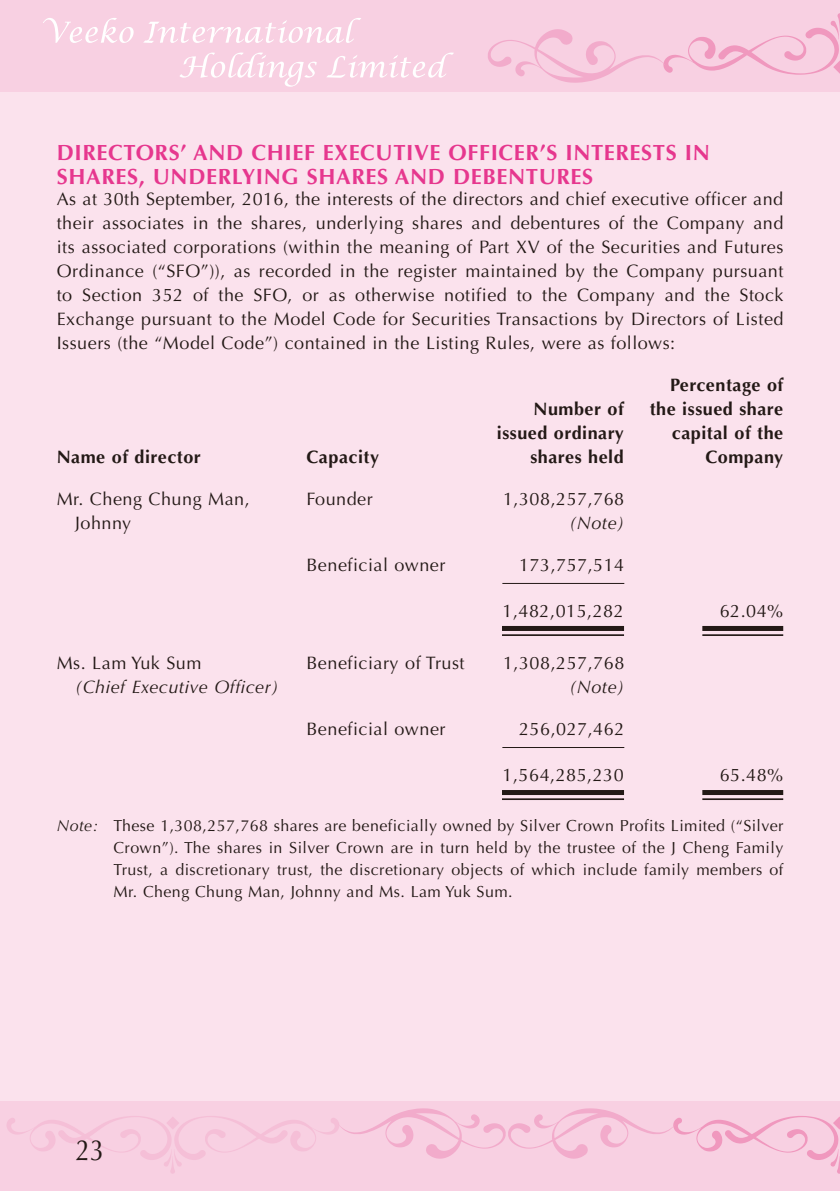
<style>
.page{position:relative;width:840px;height:1191px;background:#fff}
.page>*{position:absolute;margin:0;border:0;box-sizing:border-box;transform-origin:0 0}
.t1{font:29.2px "Optima LT Std";color:#231916;scale:.88 1}
.t2{font:700 22px/24px "Optima LT Std";letter-spacing:.03em;color:#e6378e}
.t3{font:18px/24px "Optima LT Std";letter-spacing:.03em;color:#231916;text-align:justify}
.t4{font:700 18px "Optima LT Std";letter-spacing:.03em;color:#231916}
.t5{font:italic 18px "Optima LT Std";letter-spacing:.03em;color:#231916}
.t6{font:16px/22px "Optima LT Std";letter-spacing:.03em;color:#231916;text-align:justify}
.s1{font-style:italic}
</style>
<div class="page">
<div style="left:0;top:0;width:839px;height:1191px;background:#fbe2ed"></div>
<div style="left:0;top:0;width:839px;height:92px;background:#f8d0e2"></div>
<div style="left:0;top:1101px;width:839px;height:90px;background:#f8d0e2"></div>
<svg style="left:7px;top:1108px;width:832px;height:66px"></svg>
<svg style="left:488px;top:13px;width:351px;height:70px"></svg>
<svg style="left:43px;top:18px;width:90px;height:25px"></svg>
<svg style="left:143px;top:18px;width:218px;height:25px"></svg>
<svg style="left:180px;top:53px;width:136px;height:34px"></svg>
<svg style="left:327px;top:53px;width:127px;height:25px"></svg>
<hr style="left:502px;top:583px;width:122px;height:1px;background:#231916">
<div style="left:501px;top:626px;width:122px;height:5px;background:#231916"></div>
<hr style="left:501px;top:634px;width:122px;height:2px;background:#231916">
<div style="left:702px;top:626px;width:80px;height:5px;background:#231916"></div>
<hr style="left:702px;top:634px;width:80px;height:2px;background:#231916">
<hr style="left:502px;top:747px;width:122px;height:1px;background:#231916">
<div style="left:501px;top:790px;width:122px;height:5px;background:#231916"></div>
<hr style="left:501px;top:798px;width:122px;height:2px;background:#231916">
<div style="left:702px;top:790px;width:80px;height:5px;background:#231916"></div>
<hr style="left:702px;top:798px;width:80px;height:2px;background:#231916">
<p class="t2" style="left:57px;top:141px;width:654px">DIRECTORS’ AND CHIEF EXECUTIVE OFFICER’S INTERESTS IN<br>SHARES, UNDERLYING SHARES AND DEBENTURES</p>
<p class="t3" style="left:57px;top:187px;width:727px">As at 30th September, 2016, the interests of the directors and chief executive officer and their associates in the shares, underlying shares and debentures of the Company and its associated corporations (within the meaning of Part XV of the Securities and Futures Ordinance (“SFO”)), as recorded in the register maintained by the Company pursuant to Section 352 of the SFO, or as otherwise notified to the Company and the Stock Exchange pursuant to the Model Code for Securities Transactions by Directors of Listed Issuers (the “Model Code”) contained in the Listing Rules, were as follows:</p>
<p class="t4" style="left:670px;top:374px;width:114px">Percentage of</p>
<p class="t4" style="left:533px;top:398px;width:92px">Number of</p>
<p class="t4" style="left:649px;top:398px;width:135px">the issued share</p>
<p class="t4" style="left:496px;top:422px;width:128px">issued ordinary</p>
<p class="t4" style="left:671px;top:422px;width:113px">capital of the</p>
<p class="t4" style="left:57px;top:446px;width:146px">Name of director</p>
<p class="t4" style="left:306px;top:446px;width:74px">Capacity</p>
<p class="t4" style="left:530px;top:446px;width:95px">shares held</p>
<p class="t4" style="left:705px;top:446px;width:79px">Company</p>
<p class="t3" style="left:57px;top:487px;width:194px">Mr. Cheng Chung Man,</p>
<p class="t3" style="left:306px;top:487px;width:68px">Founder</p>
<p class="t3" style="left:502px;top:487px;width:123px">1,308,257,768</p>
<p class="t3" style="left:75px;top:511px;width:58px">Johnny</p>
<p class="t5" style="left:569px;top:512px;width:56px">(Note)</p>
<p class="t3" style="left:306px;top:553px;width:140px">Beneficial owner</p>
<p class="t3" style="left:519px;top:553px;width:107px">173,757,514</p>
<p class="t3" style="left:502px;top:599px;width:123px">1,482,015,282</p>
<p class="t3" style="left:719px;top:599px;width:65px">62.04%</p>
<p class="t3" style="left:57px;top:651px;width:146px">Ms. Lam Yuk Sum</p>
<p class="t3" style="left:306px;top:651px;width:159px">Beneficiary of Trust</p>
<p class="t3" style="left:503px;top:651px;width:123px">1,308,257,768</p>
<p class="t5" style="left:75px;top:676px;width:204px">(Chief Executive Officer)</p>
<p class="t5" style="left:569px;top:676px;width:56px">(Note)</p>
<p class="t3" style="left:306px;top:717px;width:140px">Beneficial owner</p>
<p class="t3" style="left:519px;top:717px;width:107px">256,027,462</p>
<p class="t3" style="left:502px;top:763px;width:123px">1,564,285,230</p>
<p class="t3" style="left:719px;top:763px;width:65px">65.48%</p>
<p class="t6" style="left:113px;top:815px;width:671px;text-indent:-57px"><span class="s1">Note:</span> These 1,308,257,768 shares are beneficially owned by Silver Crown Profits Limited (“Silver Crown”). The shares in Silver Crown are in turn held by the trustee of the J Cheng Family Trust, a discretionary trust, the discretionary objects of which include family members of Mr. Cheng Chung Man, Johnny and Ms. Lam Yuk Sum.</p>
<h1 class="t1" style="left:76px;top:1132px;width:34px">23</h1>
</div>
